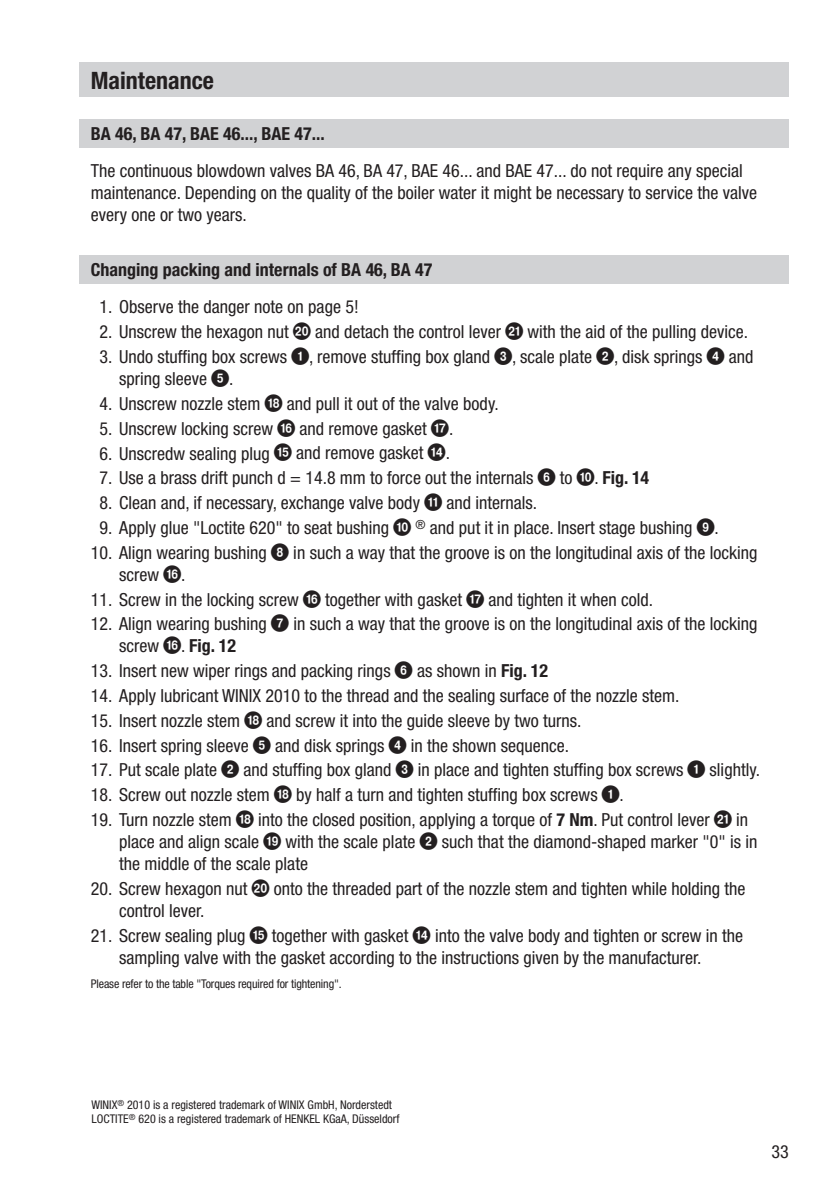
<style>
.page{position:relative;width:840px;height:1191px;background:#fff}
.page>*{position:absolute;margin:0;border:0;box-sizing:border-box;transform-origin:0 0}
.t1{font:700 condensed 24px "Helvetica Neue LT Pro";color:#231f20}
.t2{font:condensed 18px/22px "Helvetica Neue LT Pro";color:#231f20}
.t3{font:700 condensed 18px "Helvetica Neue LT Pro";color:#231f20}
.t4{font:condensed 12px/14px "Helvetica Neue LT Pro";color:#231f20}
.s1{color:#fff}
.s2{font-family:"Ziffern GESTRA";font-stretch:normal;font-size:20px}
.s3{font-weight:700}
</style>
<div class="page">
<div style="left:80px;top:62px;width:708px;height:34px;background:#d1d2d4"></div>
<div style="left:80px;top:255px;width:708px;height:28px;background:#d1d2d4"></div>
<div style="left:80px;top:119px;width:708px;height:28px;background:#d1d2d4"></div>
<h1 class="t1" style="left:91px;top:66px;width:125px">Maintenance</h1>
<p class="t3" style="left:91px;top:123px;width:235px">BA 46, BA 47, BAE 46..., BAE 47...</p>
<p class="t2" style="left:91px;top:160px;width:667px">The continuous blowdown valves BA 46, BA 47, BAE 46... and BAE 47... do not require any special maintenance. Depending on the quality of the boiler water it might be necessary to service the valve every one or two years.</p>
<p class="t3" style="left:91px;top:259px;width:343px">Changing packing and internals of BA 46, BA 47</p>
<p class="t2" style="left:91px;top:296px;width:269px"><span class="s1">0</span>1. Observe the danger note on page 5!</p>
<p class="t2" style="left:91px;top:321px;width:658px"><span class="s1">0</span>2. Unscrew the hexagon nut <span class="s2">J</span> and detach the control lever <span class="s2">K</span> with the aid of the pulling device.</p>
<p class="t2" style="left:119px;top:345px;width:635px;text-indent:-28px"><span class="s1">0</span>3. Undo stuffing box screws <span class="s2">1</span>, remove stuffing box gland <span class="s2">3</span>, scale plate <span class="s2">2</span>, disk springs <span class="s2">4</span> and spring sleeve <span class="s2">5</span>.</p>
<p class="t2" style="left:91px;top:392px;width:409px"><span class="s1">0</span>4. Unscrew nozzle stem <span class="s2">H</span> and pull it out of the valve body.</p>
<p class="t2" style="left:91px;top:417px;width:364px"><span class="s1">0</span>5. Unscrew locking screw <span class="s2">F</span> and remove gasket <span class="s2">G</span>.</p>
<p class="t2" style="left:91px;top:442px;width:360px"><span class="s1">0</span>6. Unscredw sealing plug <span class="s2">E</span> and remove gasket <span class="s2">D</span>.</p>
<p class="t2" style="left:91px;top:467px;width:559px"><span class="s1">0</span>7. Use a brass drift punch d = 14.8 mm to force out the internals <span class="s2">6</span> to <span class="s2">0</span>. <span class="s3">Fig. 14</span></p>
<p class="t2" style="left:91px;top:491px;width:447px"><span class="s1">0</span>8. Clean and, if necessary, exchange valve body <span class="s2">A</span> and internals.</p>
<p class="t2" style="left:91px;top:516px;width:629px"><span class="s1">0</span>9. Apply glue "Loctite 620" to seat bushing <span class="s2">0</span> <sup>®</sup> and put it in place. Insert stage bushing <span class="s2">9</span>.</p>
<p class="t2" style="left:119px;top:541px;width:639px;text-indent:-28px">10. Align wearing bushing <span class="s2">8</span> in such a way that the groove is on the longitudinal axis of the locking screw <span class="s2">F</span>.</p>
<p class="t2" style="left:91px;top:588px;width:563px">11. Screw in the locking screw <span class="s2">F</span> together with gasket <span class="s2">G</span> and tighten it when cold.</p>
<p class="t2" style="left:119px;top:613px;width:639px;text-indent:-28px">12. Align wearing bushing <span class="s2">7</span> in such a way that the groove is on the longitudinal axis of the locking screw <span class="s2">F</span>. <span class="s3">Fig. 12</span></p>
<p class="t2" style="left:91px;top:659px;width:458px">13. Insert new wiper rings and packing rings <span class="s2">6</span> as shown in <span class="s3">Fig. 12</span></p>
<p class="t2" style="left:91px;top:684px;width:589px">14. Apply lubricant WINIX 2010 to the thread and the sealing surface of the nozzle stem.</p>
<p class="t2" style="left:91px;top:709px;width:492px">15. Insert nozzle stem <span class="s2">H</span> and screw it into the guide sleeve by two turns.</p>
<p class="t2" style="left:91px;top:734px;width:479px">16. Insert spring sleeve <span class="s2">5</span> and disk springs <span class="s2">4</span> in the shown sequence.</p>
<p class="t2" style="left:91px;top:759px;width:670px">17. Put scale plate <span class="s2">2</span> and stuffing box gland <span class="s2">3</span> in place and tighten stuffing box screws <span class="s2">1</span> slightly.</p>
<p class="t2" style="left:91px;top:783px;width:534px">18. Screw out nozzle stem <span class="s2">H</span> by half a turn and tighten stuffing box screws <span class="s2">1</span>.</p>
<p class="t2" style="left:119px;top:808px;width:639px;text-indent:-28px">19. Turn nozzle stem <span class="s2">H</span> into the closed position, applying a torque of <span class="s3">7 Nm</span>. Put control lever <span class="s2">K</span> in place and align scale <span class="s2">I</span> with the scale plate <span class="s2">2</span> such that the diamond-shaped marker "0" is in the middle of the scale plate</p>
<p class="t2" style="left:119px;top:877px;width:627px;text-indent:-28px">20. Screw hexagon nut <span class="s2">J</span> onto the threaded part of the nozzle stem and tighten while holding the control lever.</p>
<p class="t2" style="left:119px;top:924px;width:625px;text-indent:-28px">21. Screw sealing plug <span class="s2">E</span> together with gasket <span class="s2">D</span> into the valve body and tighten or screw in the sampling valve with the gasket according to the instructions given by the manufacturer.</p>
<p class="t4" style="left:91px;top:977px;width:252px">Please refer to the table "Torques required for tightening".</p>
<p class="t4" style="left:91px;top:1097px;width:309px">WINIX<sup>®</sup> 2010 is a registered trademark of WINIX GmbH, Norderstedt<br>LOCTITE<sup>®</sup> 620 is a registered trademark of HENKEL KGaA, Düsseldorf</p>
<p class="t2" style="left:771px;top:1140px;width:19px">33</p>
</div>
